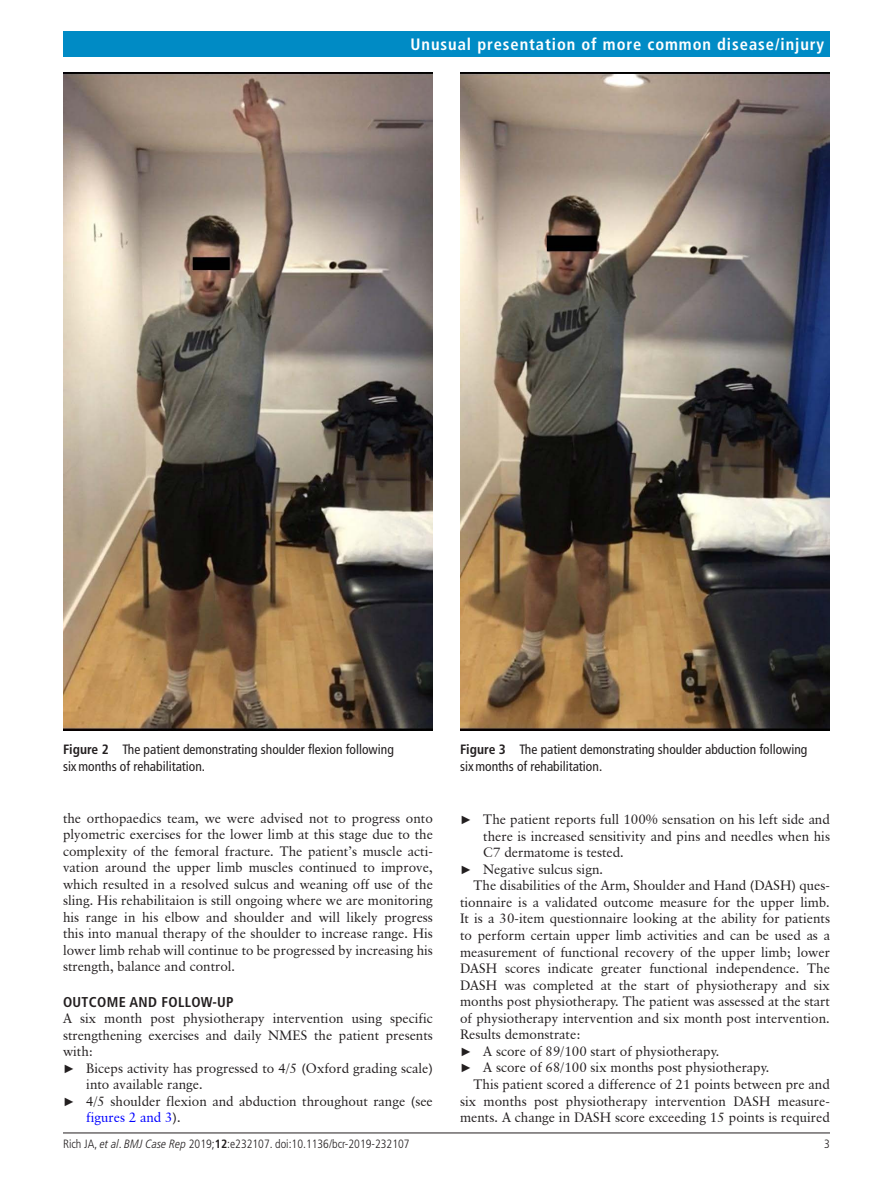
<style>
.page{position:relative;width:893px;height:1191px;background:#fff}
.page>*{position:absolute;margin:0;border:0;box-sizing:border-box;transform-origin:0 0}
.t1{font:700 condensed 16.5px "Frutiger LT Pro";letter-spacing:.055em;color:#fff}
.t2{font:700 condensed 14.25px "Frutiger LT Pro";letter-spacing:.025em;color:#231f20}
.t3{font:13.5px/16.5px "Classical Garamond BT";color:#231f20;text-align:justify}
.t4{font:condensed 13.5px/16.5px "Frutiger LT Pro";color:#231f20}
.t5{font:13.5px "Classical Garamond BT";color:#00f}
.t6{font:300 condensed 12px "Frutiger LT Pro";color:#231f20}
.s1{font-weight:700}
.s2{font-family:"Arial";font-size:12px}
.s3{color:#231f20}
.s4{font-style:italic}
</style>
<div class="page">
<hr style="left:63px;top:1132px;width:767px;height:1px;background:#231f20">
<div style="left:63px;top:31px;width:767px;height:25px;background:#008bc5"></div>
<img style="left:63px;top:72px;width:370px;height:658px">
<img style="left:460px;top:72px;width:370px;height:658px">
<p class="t1" style="left:411px;top:34px;width:415px">Unusual presentation of more common disease/injury</p>
<p class="t4" style="left:63px;top:741px;width:332px"><span class="s1">Figure 2</span> The patient demonstrating shoulder flexion following sixmonths of rehabilitation.</p>
<p class="t4" style="left:460px;top:741px;width:349px"><span class="s1">Figure 3</span> The patient demonstrating shoulder abduction following sixmonths of rehabilitation.</p>
<p class="t3" style="left:63px;top:809px;width:371px">the orthopaedics team, we were advised not to progress onto plyometric exercises for the lower limb at this stage due to the complexity of the femoral fracture. The patient’s muscle acti&shy;vation around the upper limb muscles continued to improve, which resulted in a resolved sulcus and weaning off use of the sling. His rehabilitaion is still ongoing where we are monitoring his range in his elbow and shoulder and will likely progress this into manual therapy of the shoulder to increase range. His lower limb rehab will continue to be progressed by increasing his strength, balance and control.</p>
<p class="t2" style="left:63px;top:993px;width:10px">Outc</p>
<p class="t2" style="left:97px;top:993px;width:138px">ome and follow-up</p>
<p class="t3" style="left:63px;top:1010px;width:371px">A six month post physiotherapy intervention using specific</p>
<p class="t3" style="left:63px;top:1026px;width:371px">strengthening exercises and daily NMES the patient presents</p>
<p class="t3" style="left:63px;top:1043px;width:32px">with:</p>
<p class="t3" style="left:63px;top:1059px;width:371px"><span class="s2">►</span> Biceps activity has progressed to 4/5 (Oxford grading scale)</p>
<p class="t3" style="left:86px;top:1076px;width:118px">into available range.</p>
<p class="t3" style="left:63px;top:1092px;width:371px"><span class="s2">►</span> 4/5 shoulder flexion and abduction throughout range (see</p>
<p class="t5" style="left:86px;top:1109px;width:96px">figures 2 and 3<span class="s3">).</span></p>
<p class="t3" style="left:460px;top:811px;width:371px"><span class="s2">►</span> The patient reports full 100% sensation on his left side and</p>
<p class="t3" style="left:483px;top:827px;width:348px">there is increased sensitivity and pins and needles when his</p>
<p class="t3" style="left:483px;top:844px;width:142px">C7 dermatome is tested.</p>
<p class="t3" style="left:460px;top:860px;width:145px"><span class="s2">►</span> Negative sulcus sign.</p>
<p class="t3" style="left:474px;top:877px;width:358px">The disabilities of the Arm, Shoulder and Hand (DASH) ques-</p>
<p class="t3" style="left:460px;top:893px;width:371px">tionnaire is a validated outcome measure for the upper limb.</p>
<p class="t3" style="left:460px;top:910px;width:371px">It is a 30-item questionnaire looking at the ability for patients</p>
<p class="t3" style="left:460px;top:927px;width:371px">to perform certain upper limb activities and can be used as a</p>
<p class="t3" style="left:460px;top:943px;width:371px">measurement of functional recovery of the upper limb; lower</p>
<p class="t3" style="left:460px;top:960px;width:371px">DASH scores indicate greater functional independence. The</p>
<p class="t3" style="left:460px;top:976px;width:371px">DASH was completed at the start of physiotherapy and six</p>
<p class="t3" style="left:460px;top:993px;width:371px">months post physiotherapy. The patient was assessed at the start</p>
<p class="t3" style="left:460px;top:1009px;width:371px">of physiotherapy intervention and six month post intervention.</p>
<p class="t3" style="left:460px;top:1026px;width:122px">Results demonstrate:</p>
<p class="t3" style="left:460px;top:1042px;width:261px"><span class="s2">►</span> A score of 89/100 start of physiotherapy.</p>
<p class="t3" style="left:460px;top:1059px;width:311px"><span class="s2">►</span> A score of 68/100 six months post physiotherapy.</p>
<p class="t3" style="left:474px;top:1075px;width:358px">This patient scored a difference of 21 points between pre and</p>
<p class="t3" style="left:460px;top:1092px;width:371px">six months post physiotherapy intervention DASH measure-</p>
<p class="t3" style="left:460px;top:1109px;width:371px">ments. A change in DASH score exceeding 15 points is required</p>
<p class="t6" style="left:63px;top:1136px;width:348px">Rich JA, <span class="s4">et al</span>. <span class="s4">BMJ Case Rep</span> 2019;<span class="s1">12</span>:e232107. doi:10.1136/bcr-2019-232107</p>
<p class="t6" style="left:824px;top:1136px;width:7px">3</p>
</div>
